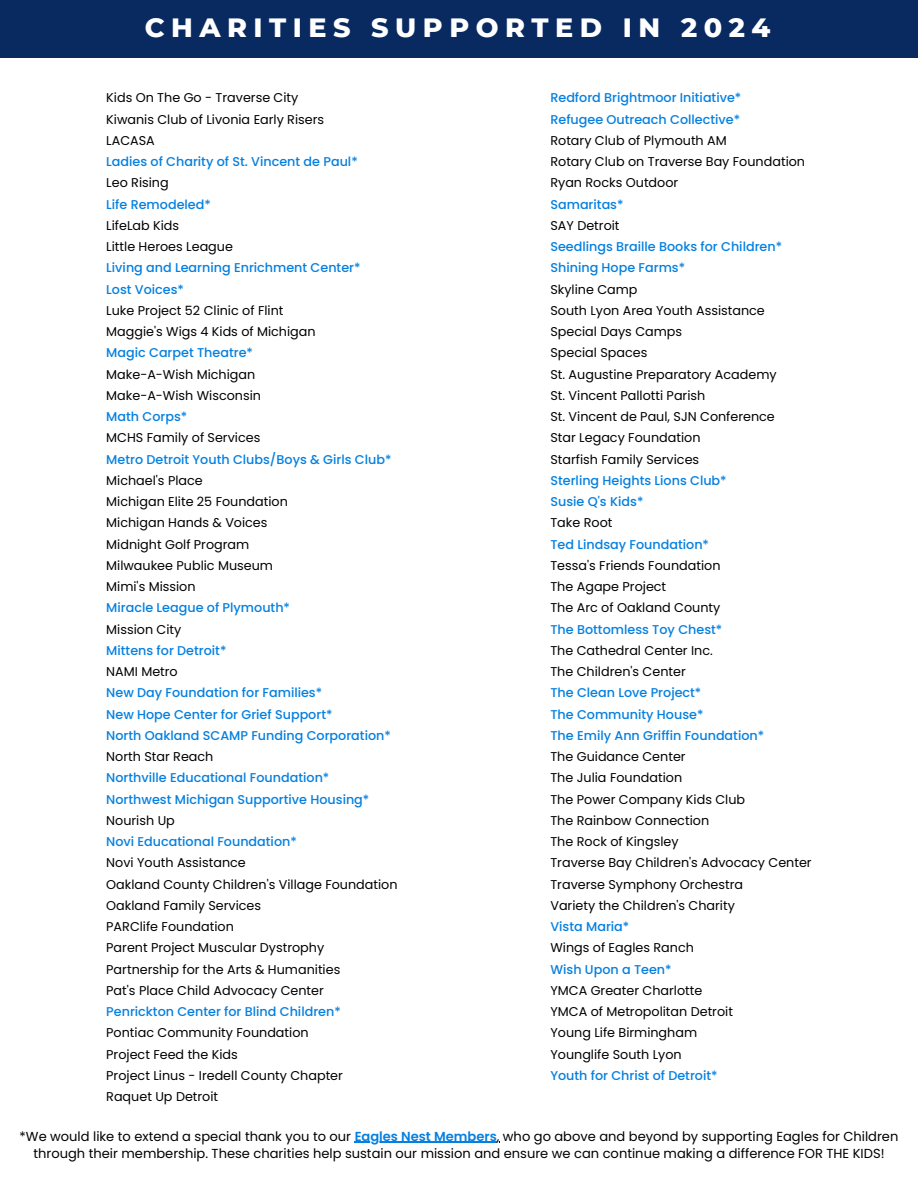
<style>
.page{position:relative;width:918px;height:1188px;background:#fff}
.page>*{position:absolute;margin:0;border:0;box-sizing:border-box;transform-origin:0 0}
.t1{font:800 27px "Montserrat";letter-spacing:.24em;color:#fff}
.t2{font:13.05px/17.4px "Poppins";color:#000;text-align:center}
.t3{font:12.75px "Poppins";color:#000}
.t4{font:500 12.75px "Poppins";color:#0580e0}
.s1{font-weight:600;color:#0580e0}
</style>
<div class="page">
<div style="left:0;top:0;width:918px;height:58px;background:#092a61"></div>
<hr style="left:355px;top:1142px;width:142px;height:1px;background:#0580e0">
<p class="t1" style="left:145px;top:11px;width:627px">CHARITIES SUPPORTED IN 2024</p>
<h1 class="t3" style="left:106px;top:89px;width:194px">Kids On The Go - Traverse City</h1>
<p class="t3" style="left:106px;top:110px;width:219px">Kiwanis Club of Livonia Early Risers</p>
<p class="t3" style="left:106px;top:132px;width:50px">LACASA</p>
<p class="t4" style="left:106px;top:153px;width:253px">Ladies of Charity of St. Vincent de Paul*</p>
<p class="t3" style="left:106px;top:174px;width:64px">Leo Rising</p>
<p class="t4" style="left:106px;top:195px;width:106px">Life Remodeled*</p>
<p class="t3" style="left:106px;top:217px;width:74px">LifeLab Kids</p>
<p class="t3" style="left:106px;top:238px;width:128px">Little Heroes League</p>
<p class="t4" style="left:106px;top:259px;width:256px">Living and Learning Enrichment Center*</p>
<p class="t4" style="left:106px;top:280px;width:79px">Lost Voices*</p>
<p class="t3" style="left:106px;top:302px;width:179px">Luke Project 52 Clinic of Flint</p>
<p class="t3" style="left:106px;top:323px;width:211px">Maggie's Wigs 4 Kids of Michigan</p>
<p class="t4" style="left:106px;top:344px;width:148px">Magic Carpet Theatre*</p>
<p class="t3" style="left:106px;top:365px;width:151px">Make-A-Wish Michigan</p>
<p class="t3" style="left:106px;top:387px;width:156px">Make-A-Wish Wisconsin</p>
<p class="t4" style="left:106px;top:408px;width:82px">Math Corps*</p>
<p class="t3" style="left:106px;top:429px;width:156px">MCHS Family of Services</p>
<p class="t4" style="left:106px;top:450px;width:287px">Metro Detroit Youth Clubs/Boys &amp; Girls Club*</p>
<p class="t3" style="left:106px;top:472px;width:98px">Michael's Place</p>
<p class="t3" style="left:106px;top:493px;width:183px">Michigan Elite 25 Foundation</p>
<p class="t3" style="left:106px;top:514px;width:163px">Michigan Hands &amp; Voices</p>
<p class="t3" style="left:106px;top:535px;width:145px">Midnight Golf Program</p>
<p class="t3" style="left:106px;top:557px;width:168px">Milwaukee Public Museum</p>
<p class="t3" style="left:106px;top:578px;width:91px">Mimi's Mission</p>
<p class="t4" style="left:106px;top:599px;width:185px">Miracle League of Plymouth*</p>
<p class="t3" style="left:106px;top:620px;width:77px">Mission City</p>
<p class="t4" style="left:106px;top:642px;width:122px">Mittens for Detroit*</p>
<p class="t3" style="left:106px;top:663px;width:73px">NAMI Metro</p>
<p class="t4" style="left:106px;top:684px;width:217px">New Day Foundation for Families*</p>
<p class="t4" style="left:106px;top:705px;width:228px">New Hope Center for Grief Support*</p>
<p class="t4" style="left:106px;top:727px;width:286px">North Oakland SCAMP Funding Corporation*</p>
<p class="t3" style="left:106px;top:748px;width:109px">North Star Reach</p>
<p class="t4" style="left:106px;top:769px;width:225px">Northville Educational Foundation*</p>
<p class="t4" style="left:106px;top:790px;width:265px">Northwest Michigan Supportive Housing*</p>
<p class="t3" style="left:106px;top:812px;width:70px">Nourish Up</p>
<p class="t4" style="left:106px;top:833px;width:192px">Novi Educational Foundation*</p>
<p class="t3" style="left:106px;top:854px;width:141px">Novi Youth Assistance</p>
<p class="t3" style="left:106px;top:875px;width:293px">Oakland County Children's Village Foundation</p>
<p class="t3" style="left:106px;top:897px;width:156px">Oakland Family Services</p>
<p class="t3" style="left:106px;top:918px;width:129px">PARClife Foundation</p>
<p class="t3" style="left:106px;top:939px;width:219px">Parent Project Muscular Dystrophy</p>
<p class="t3" style="left:106px;top:960px;width:236px">Partnership for the Arts &amp; Humanities</p>
<p class="t3" style="left:106px;top:982px;width:219px">Pat's Place Child Advocacy Center</p>
<p class="t4" style="left:106px;top:1003px;width:236px">Penrickton Center for Blind Children*</p>
<p class="t3" style="left:106px;top:1024px;width:204px">Pontiac Community Foundation</p>
<p class="t3" style="left:106px;top:1045px;width:133px">Project Feed the Kids</p>
<p class="t3" style="left:106px;top:1067px;width:238px">Project Linus - Iredell County Chapter</p>
<p class="t3" style="left:106px;top:1088px;width:113px">Raquet Up Detroit</p>
<p class="t4" style="left:550px;top:89px;width:192px">Redford Brightmoor Initiative*</p>
<p class="t4" style="left:550px;top:110px;width:191px">Refugee Outreach Collective*</p>
<p class="t3" style="left:550px;top:132px;width:178px">Rotary Club of Plymouth AM</p>
<p class="t3" style="left:550px;top:153px;width:256px">Rotary Club on Traverse Bay Foundation</p>
<p class="t3" style="left:550px;top:174px;width:129px">Ryan Rocks Outdoor</p>
<p class="t4" style="left:550px;top:195px;width:75px">Samaritas*</p>
<p class="t3" style="left:550px;top:217px;width:71px">SAY Detroit</p>
<p class="t4" style="left:550px;top:238px;width:233px">Seedlings Braille Books for Children*</p>
<p class="t4" style="left:550px;top:259px;width:136px">Shining Hope Farms*</p>
<p class="t3" style="left:550px;top:280px;width:89px">Skyline Camp</p>
<p class="t3" style="left:550px;top:302px;width:216px">South Lyon Area Youth Assistance</p>
<p class="t3" style="left:550px;top:323px;width:133px">Special Days Camps</p>
<p class="t3" style="left:550px;top:344px;width:99px">Special Spaces</p>
<p class="t3" style="left:550px;top:365px;width:228px">St. Augustine Preparatory Academy</p>
<p class="t3" style="left:550px;top:387px;width:156px">St. Vincent Pallotti Parish</p>
<p class="t3" style="left:550px;top:408px;width:226px">St. Vincent de Paul, SJN Conference</p>
<p class="t3" style="left:550px;top:429px;width:152px">Star Legacy Foundation</p>
<p class="t3" style="left:550px;top:450px;width:150px">Starfish Family Services</p>
<p class="t4" style="left:550px;top:472px;width:178px">Sterling Heights Lions Club*</p>
<p class="t4" style="left:550px;top:493px;width:94px">Susie Q's Kids*</p>
<p class="t3" style="left:550px;top:514px;width:64px">Take Root</p>
<p class="t4" style="left:550px;top:535px;width:160px">Ted Lindsay Foundation*</p>
<p class="t3" style="left:550px;top:557px;width:172px">Tessa's Friends Foundation</p>
<p class="t3" style="left:550px;top:578px;width:117px">The Agape Project</p>
<p class="t3" style="left:550px;top:599px;width:171px">The Arc of Oakland County</p>
<p class="t4" style="left:550px;top:620px;width:173px">The Bottomless Toy Chest*</p>
<p class="t3" style="left:550px;top:642px;width:164px">The Cathedral Center Inc.</p>
<p class="t3" style="left:550px;top:663px;width:137px">The Children's Center</p>
<p class="t4" style="left:550px;top:684px;width:152px">The Clean Love Project*</p>
<p class="t4" style="left:550px;top:705px;width:155px">The Community House*</p>
<p class="t4" style="left:550px;top:727px;width:215px">The Emily Ann Griffin Foundation*</p>
<p class="t3" style="left:550px;top:748px;width:137px">The Guidance Center</p>
<p class="t3" style="left:550px;top:769px;width:133px">The Julia Foundation</p>
<p class="t3" style="left:550px;top:790px;width:196px">The Power Company Kids Club</p>
<p class="t3" style="left:550px;top:812px;width:160px">The Rainbow Connection</p>
<p class="t3" style="left:550px;top:833px;width:130px">The Rock of Kingsley</p>
<p class="t3" style="left:550px;top:854px;width:263px">Traverse Bay Children's Advocacy Center</p>
<p class="t3" style="left:550px;top:875px;width:194px">Traverse Symphony Orchestra</p>
<p class="t3" style="left:550px;top:897px;width:186px">Variety the Children's Charity</p>
<p class="t4" style="left:550px;top:918px;width:80px">Vista Maria*</p>
<p class="t3" style="left:550px;top:939px;width:145px">Wings of Eagles Ranch</p>
<p class="t4" style="left:550px;top:960px;width:123px">Wish Upon a Teen*</p>
<p class="t3" style="left:550px;top:982px;width:154px">YMCA Greater Charlotte</p>
<p class="t3" style="left:550px;top:1003px;width:184px">YMCA of Metropolitan Detroit</p>
<p class="t3" style="left:550px;top:1024px;width:148px">Young Life Birmingham</p>
<p class="t3" style="left:550px;top:1045px;width:133px">Younglife South Lyon</p>
<p class="t4" style="left:550px;top:1067px;width:169px">Youth for Christ of Detroit*</p>
<p class="t2" style="left:20px;top:1127px;width:880px">*We would like to extend a special thank you to our <span class="s1">Eagles Nest Members</span>, who go above and beyond by supporting Eagles for Children through their membership. These charities help sustain our mission and ensure we can continue making a difference FOR THE KIDS!</p>
</div>
